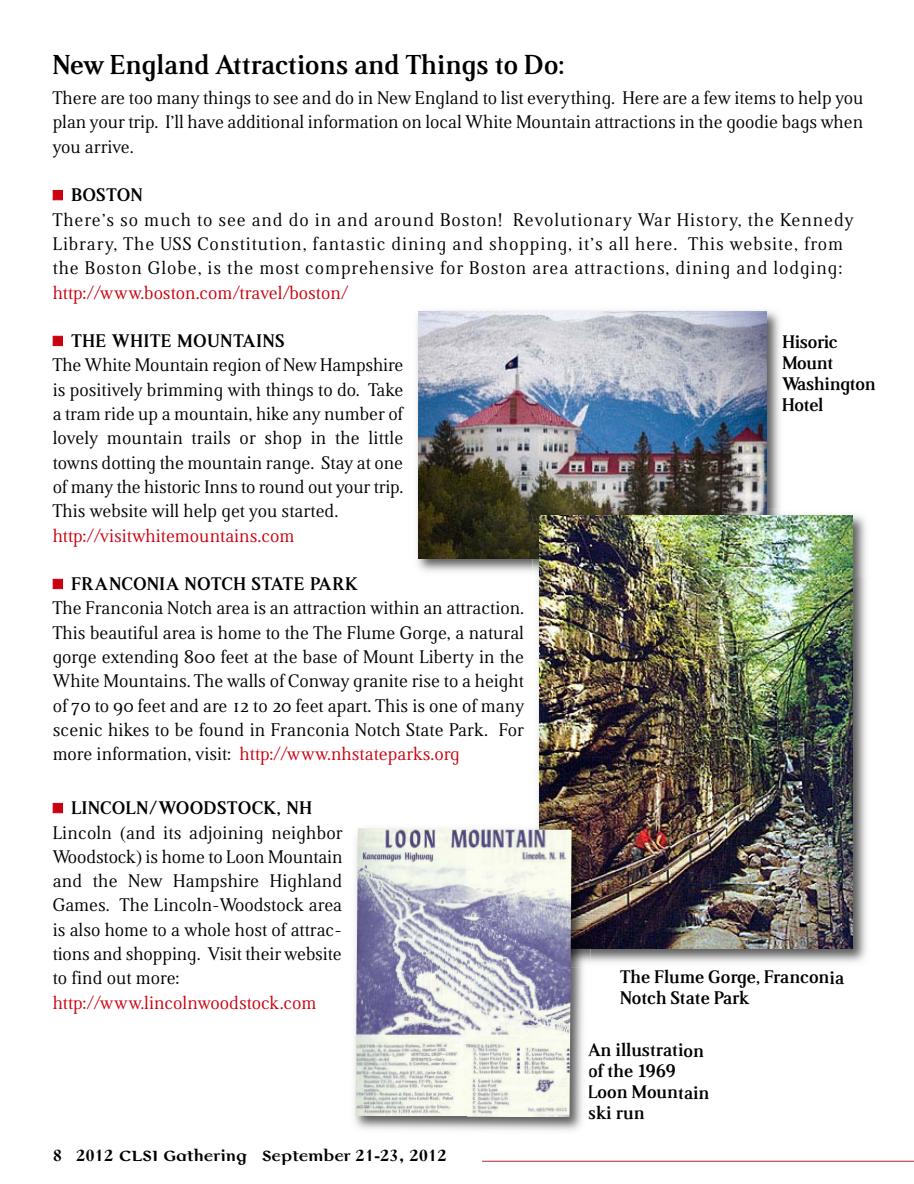
<style>
.page{position:relative;width:914px;height:1184px;background:#fff}
.page>*{position:absolute;margin:0;border:0;box-sizing:border-box;transform-origin:0 0}
.t1{font:700 27px "Alita";color:#000}
.t2{font:18px/24.3px "Alita";color:#000}
.t3{font:18px/24.3px "Alita";letter-spacing:.05em;color:#000}
.t4{font:700 18px/21px "Alita";letter-spacing:-.005em;color:#000}
.t5{font:18px "Alita";color:#ca000f}
.t6{font:700 18px "Colmcille MT Std";color:#000}
.s1{color:#ca000f}
.s2{font-weight:700}
</style>
<div class="page">
<img style="left:417px;top:310px;width:363px;height:262px">
<img style="left:418px;top:312px;width:348px;height:246px">
<img style="left:532px;top:509px;width:335px;height:454px">
<img style="left:539px;top:515px;width:313px;height:434px">
<img style="left:354px;top:822px;width:236px;height:309px">
<svg style="left:587px;top:1043px;width:2px;height:13px"></svg>
<svg style="left:588px;top:1064px;width:1px;height:13px"></svg>
<svg style="left:588px;top:1085px;width:1px;height:13px"></svg>
<svg style="left:588px;top:1106px;width:1px;height:13px"></svg>
<img style="left:532px;top:823px;width:58px;height:145px">
<img style="left:539px;top:823px;width:52px;height:126px">
<img style="left:355px;top:828px;width:216px;height:289px">
<svg style="left:482px;top:1160px;width:431px;height:2px"></svg>
<h1 class="t1" style="left:53px;top:49px;width:513px">New England Attractions and Things to Do:</h1>
<p class="t2" style="left:53px;top:86px;width:812px;text-align:justify">There are too many things to see and do in New England to list everything. Here are a few items to help you plan your trip. I’ll have additional information on local White Mountain attractions in the goodie bags when you arrive.</p>
<p class="t3" style="left:53px;top:183px;width:802px"><span class="s1">■</span> <span class="s2">BOSTON<br></span>There’s so much to see and do in and around Boston! Revolutionary War History, the Kennedy Library, The USS Constitution, fantastic dining and shopping, it’s all here. This website, from the Boston Globe, is the most comprehensive for Boston area attractions, dining and lodging:</p>
<p class="t5" style="left:53px;top:282px;width:296px">http://www.boston.com/travel/boston/</p>
<p class="t2" style="left:53px;top:329px;width:352px"><span class="s1">■</span> <span class="s2">THE WHITE MOUNTAINS<br></span>The White Mountain region of New Hampshire is positively brimming with things to do. Take a tram ride up a mountain, hike any number of lovely mountain trails or shop in the little towns dotting the mountain range. Stay at one of many the historic Inns to round out your trip.<br>This website will help get you started.</p>
<p class="t5" style="left:53px;top:525px;width:243px">http://visitwhitemountains.com</p>
<p class="t2" style="left:53px;top:572px;width:473px"><span class="s1">■</span> <span class="s2">FRANCONIA NOTCH STATE PARK<br></span>The Franconia Notch area is an attraction within an attraction.<br>This beautiful area is home to the The Flume Gorge, a natural gorge extending 800 feet at the base of Mount Liberty in the White Mountains. The walls of Conway granite rise to a height of 70 to 90 feet and are 12 to 20 feet apart. This is one of many scenic hikes to be found in Franconia Notch State Park. For more information, visit: <span class="s1">http://www.nhstateparks.org</span></p>
<p class="t4" style="left:782px;top:331px;width:95px">Hisoric<br>Mount<br>Washington<br>Hotel</p>
<p class="t2" style="left:53px;top:796px;width:291px"><span class="s1">■</span> <span class="s2">LINCOLN/WOODSTOCK, NH<br></span>Lincoln (and its adjoining neighbor<br>Woodstock) is home to Loon Mountain and the New Hampshire Highland<br>Games. The Lincoln-Woodstock area is also home to a whole host of attrac&shy;tions and shopping. Visit their website to find out more:</p>
<p class="t5" style="left:53px;top:992px;width:265px">http://www.lincolnwoodstock.com</p>
<p class="t6" style="left:53px;top:1148px;width:395px">8 2012 CLSI Gathering September 21-23, 2012</p>
<p class="t4" style="left:620px;top:967px;width:225px">The Flume Gorge, Franconia<br>Notch State Park</p>
<p class="t4" style="left:587px;top:1040px;width:123px">An illustration of the 1969<br>Loon Mountain ski run</p>
</div>
